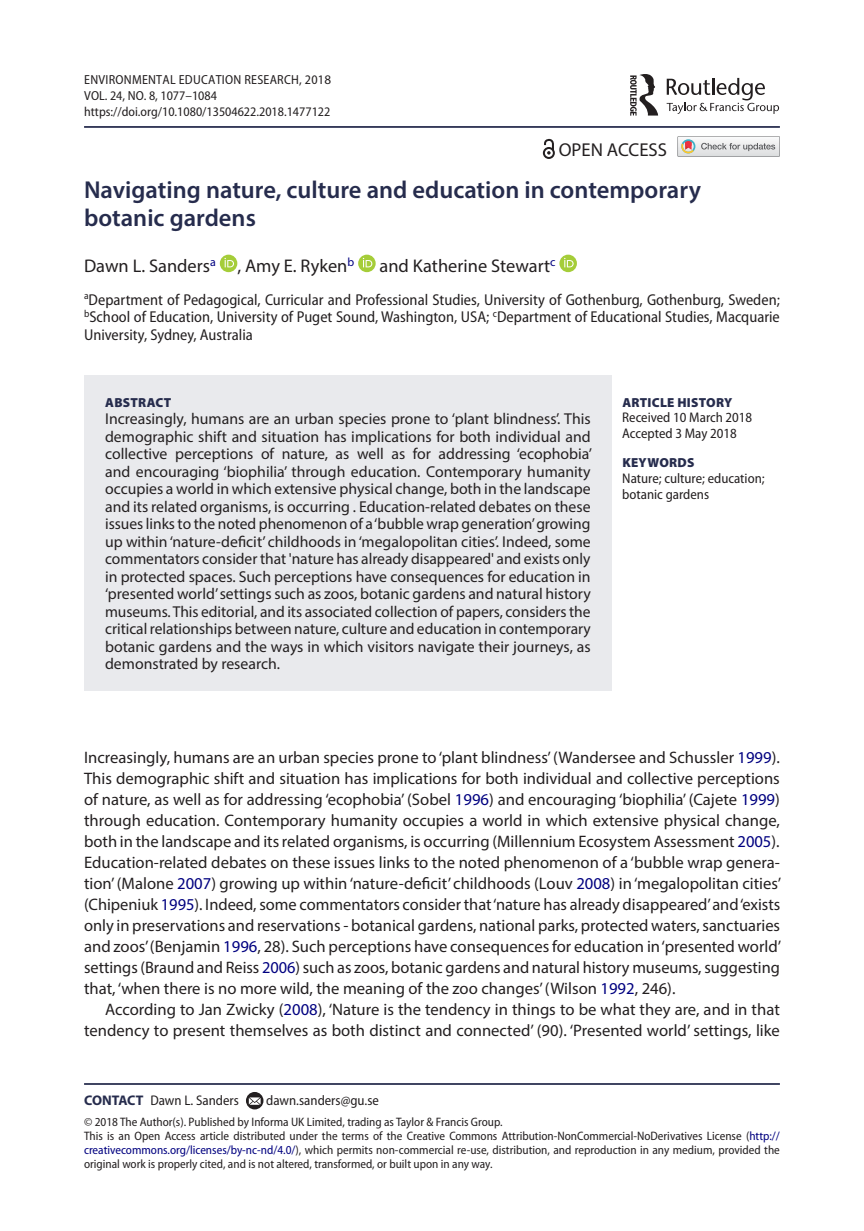
<style>
.page{position:relative;width:864px;height:1231px;background:#fff}
.page>*{position:absolute;margin:0;border:0;box-sizing:border-box;transform-origin:0 0}
.t1{font:600 24.5px/28px "Myriad Pro";color:#262c4d}
.t2{font:18.72px "Myriad Pro";color:#231f20}
.t3{font:18.38px "Myriad Pro";color:#231f20}
.t4{font:16.62px/21px "Myriad Pro";color:#231f20;text-align:justify}
.t5{font:15.75px/17.5px "Myriad Pro";color:#231f20;text-align:justify}
.t6{font:semi-condensed 15.75px/17.5px "Myriad Pro";color:#231f20;text-align:justify}
.t7{font:semi-condensed 14px/15.8px "Myriad Pro";color:#231f20}
.t8{font:semi-condensed 13.12px/15.8px "Myriad Pro";color:#231f20}
.t9{font:900 13.12px "Myriad Pro";letter-spacing:.02em;color:#262c4d}
.t10{font:semi-condensed 12.25px/14px "Myriad Pro";color:#231f20}
.s1{font-stretch:normal}
.s2{color:#000080}
.s3{font-weight:700;font-stretch:normal;color:#262c4d}
</style>
<div class="page">
<hr style="left:84px;top:126px;width:695px;height:2px;background:#262c4d">
<div style="left:84px;top:375px;width:527px;height:315px;background:#e9eaed"></div>
<div style="left:220px;top:254px;width:17px;height:18px;background:#a5cd39;border-radius:50%"></div>
<svg style="left:224px;top:258px;width:10px;height:9px"></svg>
<svg style="left:358px;top:254px;width:17px;height:18px"></svg>
<svg style="left:362px;top:258px;width:10px;height:9px"></svg>
<svg style="left:559px;top:254px;width:17px;height:18px"></svg>
<svg style="left:564px;top:258px;width:9px;height:9px"></svg>
<hr style="left:84px;top:1082px;width:695px;height:2px;background:#262c4d">
<svg style="left:246px;top:1091px;width:17px;height:18px"></svg>
<svg style="left:249px;top:1097px;width:11px;height:7px"></svg>
<svg style="left:666px;top:78px;width:112px;height:36px"></svg>
<svg style="left:630px;top:74px;width:28px;height:42px"></svg>
<svg style="left:542px;top:139px;width:12px;height:20px"></svg>
<svg style="left:677px;top:136px;width:102px;height:20px"></svg>
<p class="t8" style="left:84px;top:73px;width:248px">ENVIRONMENTAL EDUCATION RESEARCH, 201<span class="s1">8<br></span>VOL. 24, NO. 8, 1077–1084 https://doi.org/10.1080/13504622.2018.1477122</p>
<p class="t2" style="left:558px;top:138px;width:110px">OPEN ACCESS</p>
<h1 class="t1" style="left:84px;top:175px;width:618px">Navigating nature, culture and education in contemporary botanic gardens</h1>
<p class="t3" style="left:84px;top:254px;width:271px">Dawn L. Sanders<sup>a</sup> , Amy E. Ryken<sup>b</sup></p>
<p class="t3" style="left:379px;top:254px;width:177px">and Katherine Stewart<sup>c</sup></p>
<p class="t6" style="left:84px;top:291px;width:697px"><sup>a</sup>Department of Pedagogical, Curricular and Professional Studies, University of Gothenburg, Gothenburg, Sweden; <sup>b</sup>School of Education, University of Puget Sound, Washington, USA; <sup>c</sup>Department of Educational Studies, Macquarie University, Sydney, Australia</p>
<p class="t9" style="left:105px;top:395px;width:68px">ABSTRACT</p>
<p class="t5" style="left:105px;top:410px;width:488px">Increasingly, humans are an urban species prone to ‘plant blindness’. This demographic shift and situation has implications for both individual and collective perceptions of nature, as well as for addressing ‘ecophobia’ and encouraging ‘biophilia’ through education. Contemporary humanity occupies a world in which extensive physical change, both in the landscape and its related organisms, is occurring . Education-related debates on these issues links to the noted phenomenon of a ‘bubble wrap generation’ growing up within ‘nature-deficit’ childhoods in ‘megalopolitan cities’. Indeed, some commentators consider that 'nature has already disappeared' and exists only in protected spaces. Such perceptions have consequences for education in ‘presented world’ settings such as zoos, botanic gardens and natural history museums. This editorial, and its associated collection of papers, considers the critical relationships between nature, culture and education in contemporary botanic gardens and the ways in which visitors navigate their journeys, as demonstrated by research.</p>
<p class="t9" style="left:622px;top:394px;width:111px">ARTICLE HISTORY</p>
<p class="t7" style="left:622px;top:410px;width:131px">Received 10 March 2018<br>Accepted 3 May 2018</p>
<p class="t9" style="left:622px;top:455px;width:74px">KEYWORDS</p>
<p class="t7" style="left:622px;top:470px;width:144px">Nature; culture; education; botanic gardens</p>
<p class="t4" style="left:84px;top:747px;width:698px">Increasingly, humans are an urban species prone to ‘plant blindness’ (Wandersee and Schussler <span class="s2">1999</span>).<br>This demographic shift and situation has implications for both individual and collective perceptions of nature, as well as for addressing ‘ecophobia’ (Sobel <span class="s2">1996</span>) and encouraging ‘biophilia’ (Cajete <span class="s2">1999</span>) through education. Contemporary humanity occupies a world in which extensive physical change, both in the landscape and its related organisms, is occurring (Millennium Ecosystem Assessment <span class="s2">2005</span>).<br>Education-related debates on these issues links to the noted phenomenon of a ‘bubble wrap genera&shy;tion’ (Malone <span class="s2">2007</span>) growing up within ‘nature-deficit’ childhoods (Louv <span class="s2">2008</span>) in ‘megalopolitan cities’ (Chipeniuk <span class="s2">1995</span>). Indeed, some commentators consider that ‘nature has already disappeared’ and ‘exists only in preservations and reservations - botanical gardens, national parks, protected waters, sanctuaries and zoos’ (Benjamin <span class="s2">1996</span>, 28). Such perceptions have consequences for education in ‘presented world’ settings (Braund and Reiss <span class="s2">2006</span>) such as zoos, botanic gardens and natural history museums, suggesting that, ‘when there is no more wild, the meaning of the zoo changes’ (Wilson <span class="s2">1992</span>, 246).</p>
<p class="t4" style="left:84px;top:999px;width:697px;text-align:right">According to Jan Zwicky (<span class="s2">2008</span>), ‘Nature is the tendency in things to be what they are, and in that tendency to present themselves as both distinct and connected’ (90). ‘Presented world’ settings, like</p>
<p class="t7" style="left:84px;top:1092px;width:156px"><span class="s3">CONTACT</span> Dawn L. Sanders</p>
<p class="t7" style="left:266px;top:1092px;width:114px">dawn.sanders@gu.se</p>
<p class="t10" style="left:84px;top:1114px;width:697px">© 2018 The Author(s). Published by Informa UK Limited, trading as Taylor &amp; Francis Group.<br>This is an Open Access article distributed under the terms of the Creative Commons Attribution-NonCommercial-NoDerivatives License (<span class="s2">http:// creativecommons.org/licenses/by-nc-nd/4.0/</span>), which permits non-commercial re-use, distribution, and reproduction in any medium, provided the original work is properly cited, and is not altered, transformed, or built upon in any way.</p>
</div>
